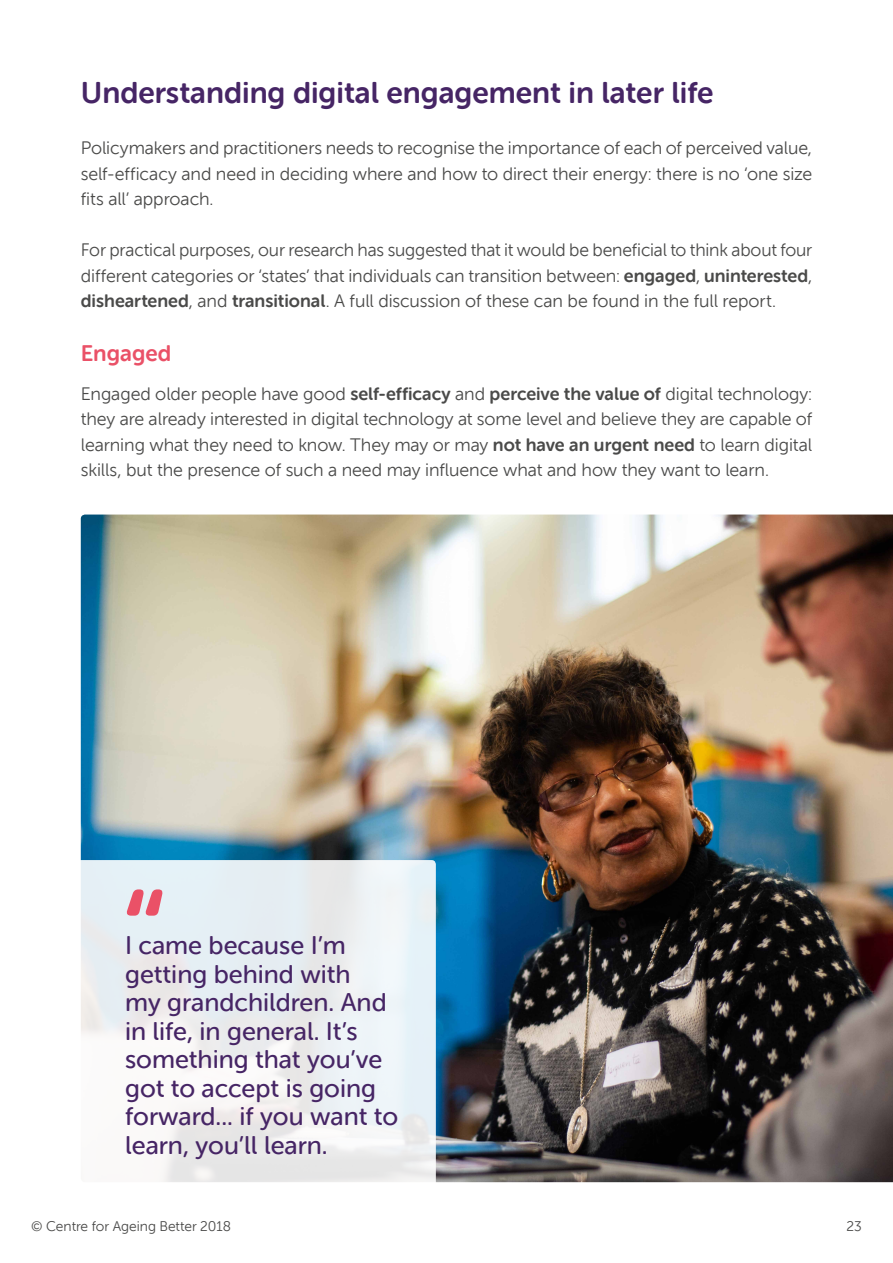
<style>
.page{position:relative;width:893px;height:1263px;background:#fff}
.page>*{position:absolute;margin:0;border:0;box-sizing:border-box;transform-origin:0 0}
.t1{font:30px "Museo Sans W01 Rounded 700";color:#462565}
.t2{font:25.5px/28.5px "Museo Sans W01 Rounded 500";color:#462565}
.t3{font:22.5px "Museo Sans W01 Rounded 700";color:#ea5167}
.t4{font:18px/25.5px "Museo Sans W01 Rounded 300";letter-spacing:-.005em;color:#4a4a49;text-align:justify}
.t5{font:13.95px "Museo Sans W01 Rounded 300";color:#4a4a49}
.s1{font-family:"Museo Sans W01 Rounded 700"}
</style>
<div class="page">
<img style="left:81px;top:514px;width:812px;height:668px">
<svg style="left:74px;top:860px;width:362px;height:328px;fill:#eaf0f4"></svg>
<svg style="left:127px;top:889px;width:36px;height:27px"></svg>
<h1 class="t1" style="left:81px;top:76px;width:634px">Understanding digital engagement in later life</h1>
<p class="t4" style="left:81px;top:136px;width:733px">Policymakers and practitioners needs to recognise the importance of each of perceived value, self-efficacy and need in deciding where and how to direct their energy: there is no ‘one size fits all’ approach.</p>
<p class="t4" style="left:81px;top:238px;width:733px">For practical purposes, our research has suggested that it would be beneficial to think about four different categories or ‘states’ that individuals can transition between: <span class="s1">engaged</span>, <span class="s1">uninterested</span>, <span class="s1">disheartened</span>, and <span class="s1">transitional</span>. A full discussion of these can be found in the full report.</p>
<p class="t3" style="left:81px;top:341px;width:92px">Engaged</p>
<p class="t4" style="left:81px;top:381px;width:733px">Engaged older people have good <span class="s1">self-efficacy</span> and <span class="s1">perceive the value of</span> digital technology: they are already interested in digital technology at some level and believe they are capable of learning what they need to know. They may or may <span class="s1">not have an urgent need</span> to learn digital skills, but the presence of such a need may influence what and how they want to learn.</p>
<h2 class="t2" style="left:125px;top:931px;width:275px">I came because I’m getting behind with<br>my grandchildren. And in life, in general. It’s something that you’ve got to accept is going forward... if you want to learn, you’ll learn.</h2>
<p class="t5" style="left:31px;top:1218px;width:201px">© Centre for Ageing Better 2018</p>
<p class="t5" style="left:846px;top:1218px;width:17px">23</p>
</div>
